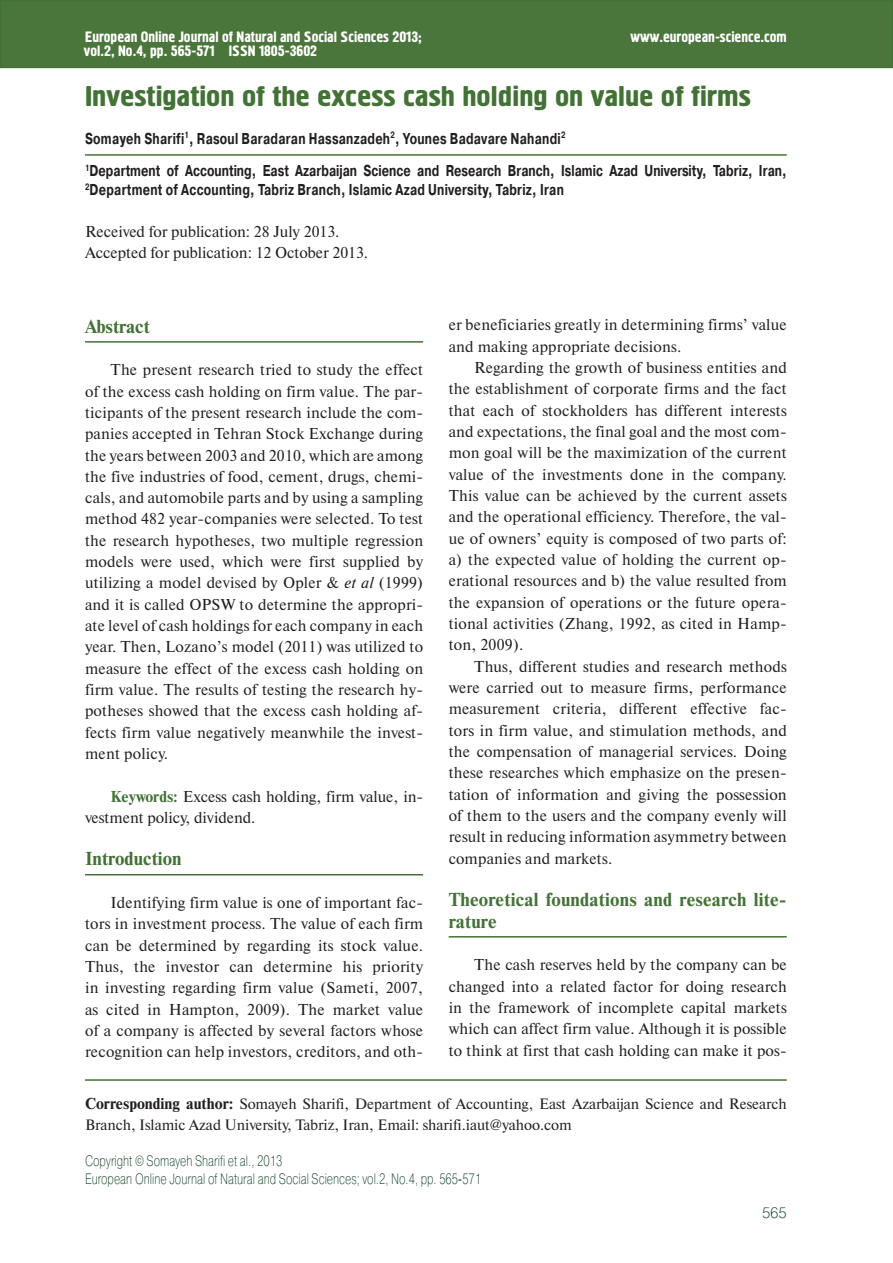
<style>
.page{position:relative;width:893px;height:1263px;background:#fff}
.page>*{position:absolute;margin:0;border:0;box-sizing:border-box;transform-origin:0 0}
.t1{font:28.5px "Hermes C";color:#427235;scale:1.11 1}
.t2{font:700 18.75px/21.3px "Newton C";letter-spacing:.01em;color:#427235}
.t3{font:15.75px/21.3px "Newton C";letter-spacing:.015em;color:#231f20;text-align:justify}
.t4{font:700 15.75px/32.2px "Pragmatica C";color:#231f20;scale:.75 1}
.t5{font:700 15.75px "Pragmatica C";letter-spacing:.02em;color:#231f20;scale:.75 1}
.t6{font:15px/21px "Newton C";color:#231f20}
.t7{font:15px/14.1px "Hermes C";color:#fff}
.t8{font:15px "Pragmatica Light C";color:#0b3e20;scale:.75 1}
.t9{font:15px "Pragmatica Light C";color:#0b3e20}
.s1{font-weight:700;font-size:15.75px}
.s2{font-style:italic}
.s3{font-weight:700;color:#427235}
</style>
<div class="page">
<div style="left:1px;top:1px;width:891px;height:66px;background:#4b763b"></div>
<div style="left:0;top:0;width:893px;height:68px;border:2px solid #427235"></div>
<hr style="left:85px;top:154px;width:702px;height:2px;background:#427235">
<hr style="left:85px;top:341px;width:338px;height:2px;background:#427235">
<hr style="left:85px;top:874px;width:338px;height:1px;background:#427235">
<hr style="left:449px;top:936px;width:338px;height:2px;background:#427235">
<hr style="left:85px;top:1079px;width:702px;height:2px;background:#427235">
<p class="t7" style="left:229px;top:30px;width:195px;text-indent:-144px">European Online Journal of Natural and Social Sciences 2013;<br>ISSN 1805-3602</p>
<p class="t7" style="left:630px;top:31px;width:158px">www.european-science.com</p>
<p class="t7" style="left:84px;top:44px;width:132px">vol.2, No.4, pp. 565-571</p>
<h1 class="t1" style="left:85px;top:85px;width:601px">Investigation of the excess cash holding on value of firms</h1>
<p class="t4" style="left:85px;top:124px;width:937px">Somayeh Sharifi<sup>1</sup>, Rasoul Baradaran Hassanzadeh<sup>2</sup>, Younes Badavare Nahandi<sup>2<br>1</sup>Department of Accounting, East Azarbaijan Science and Research Branch, Islamic Azad University, Tabriz, Iran,</p>
<p class="t5" style="left:85px;top:184px;width:640px"><sup>2</sup>Department of Accounting, Tabriz Branch, Islamic Azad University, Tabriz, Iran</p>
<p class="t3" style="left:85px;top:223px;width:285px">Received for publication: 28 July 2013.<br>Accepted for publication: 12 October 2013.</p>
<p class="t3" style="left:449px;top:316px;width:340px">er beneficiaries greatly in determining firms’ value and making appropriate decisions.</p>
<p class="t3" style="left:449px;top:358px;width:340px;text-indent:26px">Regarding the growth of business entities and the establishment of corporate firms and the fact that each of stockholders has different interests and expectations, the final goal and the most com&shy;mon goal will be the maximization of the current value of the investments done in the company.<br>This value can be achieved by the current assets and the operational efficiency. Therefore, the val&shy;ue of owners’ equity is composed of two parts of: a) the expected value of holding the current op&shy;erational resources and b) the value resulted from the expansion of operations or the future opera&shy;tional activities (Zhang, 1992, as cited in Hamp&shy;ton, 2009).</p>
<p class="t3" style="left:449px;top:657px;width:340px;text-indent:26px">Thus, different studies and research methods were carried out to measure firms, performance measurement criteria, different effective fac&shy;tors in firm value, and stimulation methods, and the compensation of managerial services. Doing these researches which emphasize on the presen&shy;tation of information and giving the possession of them to the users and the company evenly will result in reducing information asymmetry between companies and markets.</p>
<p class="t2" style="left:449px;top:891px;width:340px">Theoretical foundations and research lite&shy;rature</p>
<p class="t3" style="left:449px;top:956px;width:340px;text-indent:26px">The cash reserves held by the company can be changed into a related factor for doing research in the framework of incomplete capital markets which can affect firm value. Although it is possible to think at first that cash holding can make it pos-</p>
<p class="t6" style="left:85px;top:1095px;width:703px"><span class="s1">Corresponding author:</span> Somayeh Sharifi, Department of Accounting, East Azarbaijan Science and Research<br>Branch, Islamic Azad University, Tabriz, Iran, Email: sharifi.iaut@yahoo.com</p>
<p class="t8" style="left:85px;top:1156px;width:265px">Copyright © Somayeh Sharifi et al., 2013</p>
<p class="t2" style="left:85px;top:317px;width:67px">Abstract</p>
<p class="t3" style="left:85px;top:361px;width:340px;text-indent:26px">The present research tried to study the effect of the excess cash holding on firm value. The par&shy;ticipants of the present research include the com&shy;panies accepted in Tehran Stock Exchange during the years between 2003 and 2010, which are among the five industries of food, cement, drugs, chemi&shy;cals, and automobile parts and by using a sampling method 482 year-companies were selected. To test the research hypotheses, two multiple regression models were used, which were first supplied by utilizing a model devised by Opler &amp; <span class="s2">et al</span> (1999) and it is called OPSW to determine the appropri&shy;ate level of cash holdings for each company in each year. Then, Lozano’s model (2011) was utilized to measure the effect of the excess cash holding on firm value. The results of testing the research hy&shy;potheses showed that the excess cash holding af&shy;fects firm value negatively meanwhile the invest&shy;ment policy.</p>
<p class="t3" style="left:85px;top:787px;width:340px;text-indent:26px"><span class="s3">Keywords:</span> Excess cash holding, firm value, in&shy;vestment policy, dividend.</p>
<p class="t2" style="left:85px;top:850px;width:98px">Introduction</p>
<p class="t3" style="left:85px;top:894px;width:340px;text-indent:26px">Identifying firm value is one of important fac&shy;tors in investment process. The value of each firm can be determined by regarding its stock value.<br>Thus, the investor can determine his priority in investing regarding firm value (Sameti, 2007, as cited in Hampton, 2009). The market value of a company is affected by several factors whose recognition can help investors, creditors, and oth-</p>
<p class="t8" style="left:85px;top:1173px;width:530px">European Online Journal of Natural and Social Sciences; vol.2, No.4, pp. 565-571</p>
<p class="t9" style="left:762px;top:1208px;width:26px">565</p>
</div>
